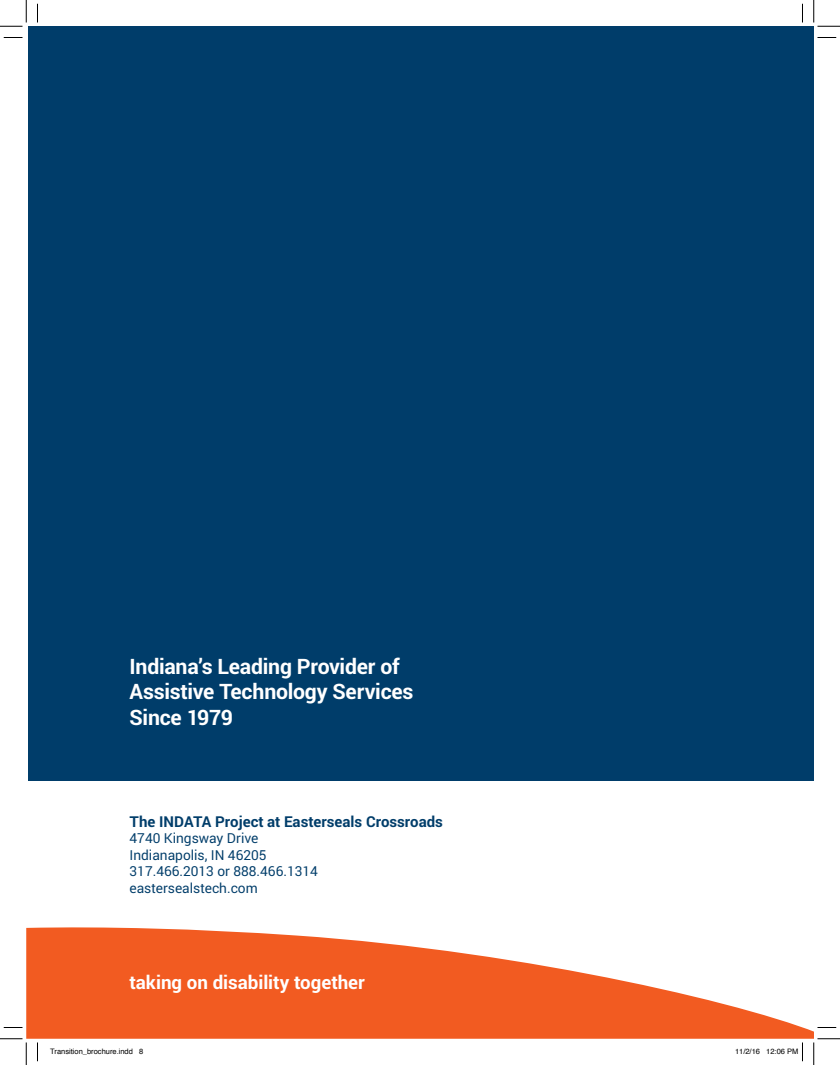
<style>
.page{position:relative;width:840px;height:1065px;background:#fff}
.page>*{position:absolute;margin:0;border:0;box-sizing:border-box;transform-origin:0 0}
.t1{font:700 21.25px/25.5px "Roboto";letter-spacing:-.01em;color:#fff}
.t2{font:700 18.75px "Roboto";color:#fff}
.t3{font:700 15px "Roboto";color:#003d6a}
.t4{font:13.75px/16.5px "Roboto";color:#003d6a}
.t5{font:7.5px "Helvetica";color:#000}
</style>
<div class="page">
<div style="left:28px;top:26px;width:786px;height:754px;background:#003d6a"></div>
<svg style="left:26px;top:927px;width:788px;height:112px;fill:#f25b21"></svg>
<svg style="left:4px;top:37px;width:18px;height:1px"></svg>
<svg style="left:818px;top:37px;width:18px;height:1px"></svg>
<svg style="left:4px;top:1027px;width:18px;height:1px"></svg>
<svg style="left:818px;top:1027px;width:18px;height:1px"></svg>
<svg style="left:37px;top:4px;width:1px;height:18px"></svg>
<svg style="left:37px;top:1043px;width:1px;height:18px"></svg>
<svg style="left:802px;top:4px;width:1px;height:18px"></svg>
<svg style="left:0;top:0;width:27px;height:27px"></svg>
<svg style="left:0;top:1038px;width:27px;height:27px"></svg>
<svg style="left:813px;top:0;width:27px;height:27px"></svg>
<svg style="left:813px;top:1038px;width:27px;height:27px"></svg>
<svg style="left:802px;top:1043px;width:1px;height:18px"></svg>
<h1 class="t1" style="left:130px;top:653px;width:285px">Indiana’s Leading Provider of<br>Assistive Technology Services<br>Since 1979</h1>
<p class="t3" style="left:130px;top:811px;width:315px">The INDATA Project at Easterseals Crossroads</p>
<p class="t4" style="left:130px;top:830px;width:190px">4740 Kingsway Drive<br>Indianapolis, IN 46205<br>317.466.2013 or 888.466.1314 eastersealstech.com</p>
<h2 class="t2" style="left:130px;top:969px;width:237px">taking on disability together</h2>
<p class="t5" style="left:50px;top:1045px;width:95px">Transition_brochure.indd 8</p>
<p class="t5" style="left:735px;top:1045px;width:65px">11/2/16 12:06 PM</p>
</div>
